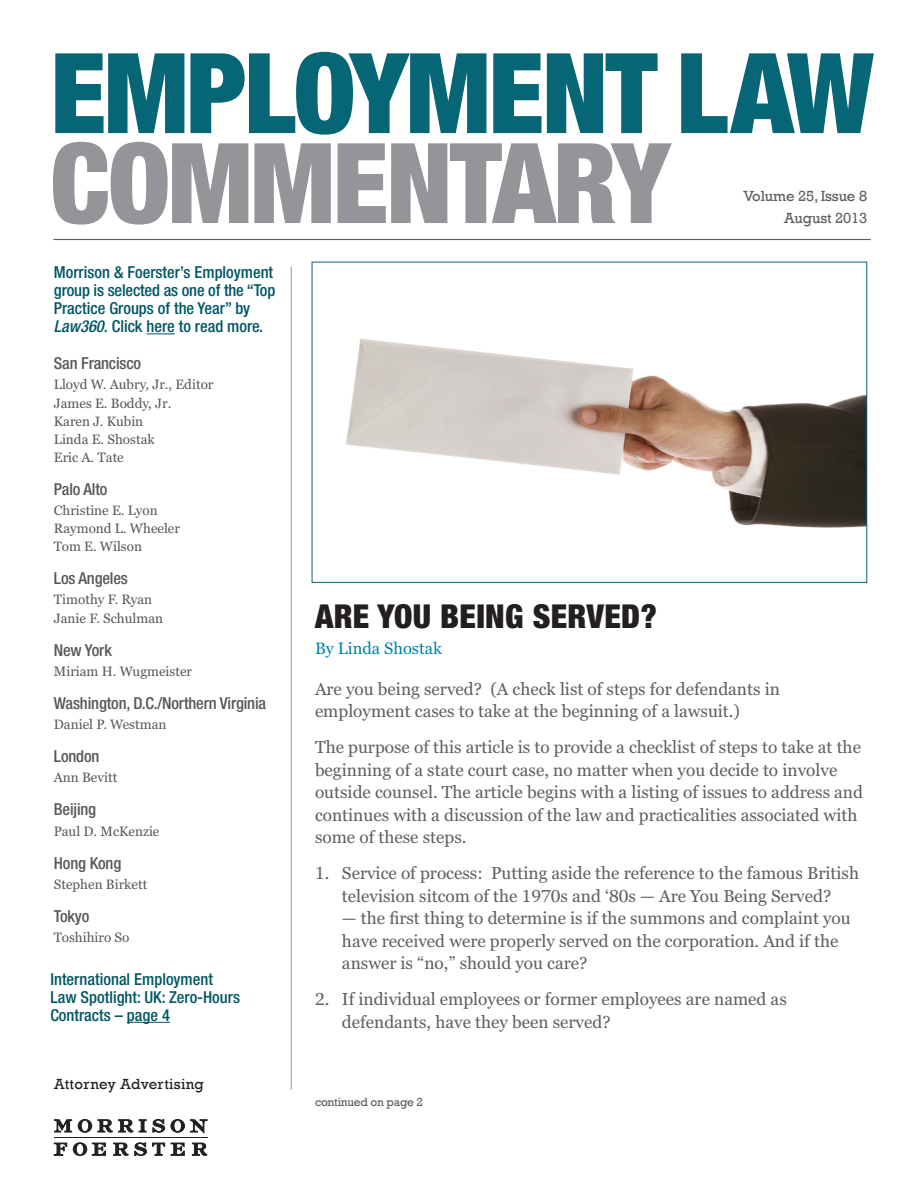
<style>
.page{position:relative;width:918px;height:1188px;background:#fff}
.page>*{position:absolute;margin:0;border:0;box-sizing:border-box;transform-origin:0 0}
.t1{font:900 condensed 111.6px "Helvetica Neue LT Std";letter-spacing:-.02em;color:#076676}
.t2{font:900 condensed 111.6px "Helvetica Neue LT Std";letter-spacing:-.02em;color:#939598}
.t3{font:900 condensed 33px "Helvetica Neue LT Std";letter-spacing:.01em;color:#231f20}
.t4{font:17.25px/22.5px "Georgia Pro";color:#5f5f62}
.t5{font:500 condensed 16.5px/18px "Helvetica Neue LT Std";color:#005666}
.t6{font:500 condensed 16.5px "Helvetica Neue LT Std";letter-spacing:-.01em;color:#57585a}
.t7{font:16.5px "Georgia Pro";color:#0083a9}
.t8{font:15px/22.5px "Rockwell";letter-spacing:-.01em;color:#5f5f62;text-align:right}
.t9{font:15px "Rockwell";letter-spacing:.02em;color:#231f20}
.t10{font:13.5px/18.1px "Georgia Pro";color:#57585a}
.t11{font:12px "Rockwell";letter-spacing:-.02em;color:#5f5f62}
.s1{font-style:italic}
</style>
<div class="page">
<hr style="left:54px;top:1137px;width:153px;height:1px;background:#231f20">
<svg style="left:54px;top:1119px;width:18px;height:13px"></svg>
<svg style="left:78px;top:1119px;width:14px;height:14px"></svg>
<svg style="left:98px;top:1119px;width:35px;height:13px"></svg>
<svg style="left:139px;top:1119px;width:7px;height:13px"></svg>
<svg style="left:153px;top:1119px;width:12px;height:14px"></svg>
<svg style="left:171px;top:1119px;width:36px;height:14px"></svg>
<svg style="left:54px;top:1143px;width:13px;height:13px"></svg>
<svg style="left:73px;top:1143px;width:33px;height:13px"></svg>
<svg style="left:113px;top:1143px;width:15px;height:13px"></svg>
<svg style="left:134px;top:1143px;width:31px;height:13px"></svg>
<svg style="left:171px;top:1143px;width:14px;height:13px"></svg>
<svg style="left:192px;top:1143px;width:15px;height:13px"></svg>
<img style="left:346px;top:338px;width:519px;height:190px">
<hr style="left:291px;top:266px;width:1px;height:824px;background:#b5b6b7">
<hr style="left:53px;top:239px;width:818px;height:1px;background:#5f5f62">
<svg style="left:147px;top:333px;width:28px;height:1px"></svg>
<hr style="left:127px;top:1022px;width:43px;height:1px;background:#005666">
<h1 class="t1" style="left:50px;top:25px;width:825px">EMPLOYMENT LAW</h1>
<h1 class="t2" style="left:50px;top:115px;width:621px">COMMENTARY</h1>
<p class="t8" style="left:743px;top:185px;width:125px">Volume 25, Issue 8<br>August 2013</p>
<p class="t5" style="left:54px;top:263px;width:223px">Morrison &amp; Foerster’s Employment group is selected as one of the “Top<br>Practice Groups of the Year” by<br><span class="s1">Law360</span>. Click here to read more.</p>
<p class="t6" style="left:54px;top:354px;width:89px">San Francisco</p>
<p class="t10" style="left:54px;top:376px;width:161px">Lloyd W. Aubry, Jr., Editor<br>James E. Boddy, Jr.<br>Karen J. Kubin<br>Linda E. Shostak<br>Eric A. Tate</p>
<p class="t6" style="left:54px;top:479px;width:55px">Palo Alto</p>
<p class="t10" style="left:54px;top:502px;width:128px">Christine E. Lyon<br>Raymond L. Wheeler<br>Tom E. Wilson</p>
<p class="t6" style="left:54px;top:569px;width:76px">Los Angeles</p>
<p class="t10" style="left:54px;top:591px;width:111px">Timothy F. Ryan<br>Janie F. Schulman</p>
<p class="t6" style="left:54px;top:640px;width:60px">New York</p>
<p class="t10" style="left:54px;top:663px;width:140px">Miriam H. Wugmeister</p>
<p class="t6" style="left:54px;top:693px;width:214px">Washington, D.C./Northern Virginia</p>
<p class="t10" style="left:54px;top:716px;width:114px">Daniel P. Westman</p>
<p class="t6" style="left:54px;top:746px;width:47px">London</p>
<p class="t10" style="left:54px;top:769px;width:65px">Ann Bevitt</p>
<p class="t6" style="left:54px;top:800px;width:44px">Beijing</p>
<p class="t10" style="left:54px;top:822px;width:107px">Paul D. McKenzie</p>
<p class="t6" style="left:54px;top:853px;width:69px">Hong Kong</p>
<p class="t10" style="left:54px;top:876px;width:95px">Stephen Birkett</p>
<p class="t6" style="left:54px;top:906px;width:37px">Tokyo</p>
<p class="t10" style="left:54px;top:929px;width:77px">Toshihiro So</p>
<p class="t5" style="left:50px;top:970px;width:191px">International Employment<br>Law Spotlight: UK: Zero-Hours<br>Contracts – page 4</p>
<p class="t9" style="left:54px;top:1075px;width:151px">Attorney Advertising</p>
<h2 class="t3" style="left:315px;top:596px;width:344px">ARE YOU BEING SERVED?</h2>
<p class="t7" style="left:315px;top:639px;width:128px">By Linda Shostak</p>
<p class="t4" style="left:315px;top:678px;width:466px">Are you being served? (A check list of steps for defendants in employment cases to take at the beginning of a lawsuit.)</p>
<p class="t4" style="left:315px;top:737px;width:550px">The purpose of this article is to provide a checklist of steps to take at the beginning of a state court case, no matter when you decide to involve outside counsel. The article begins with a listing of issues to address and continues with a discussion of the law and practicalities associated with some of these steps.</p>
<p class="t4" style="left:315px;top:863px;width:546px;text-align:center">1. Service of process: Putting aside the reference to the famous British television sitcom of the 1970s and ‘80s — Are You Being Served?</p>
<p class="t4" style="left:342px;top:908px;width:510px">— the first thing to determine is if the summons and complaint you have received were properly served on the corporation. And if the answer is “no,” should you care?</p>
<p class="t4" style="left:342px;top:989px;width:446px;text-indent:-27px">2. If individual employees or former employees are named as defendants, have they been served?</p>
<p class="t11" style="left:315px;top:1095px;width:109px">continued on page 2</p>
</div>
